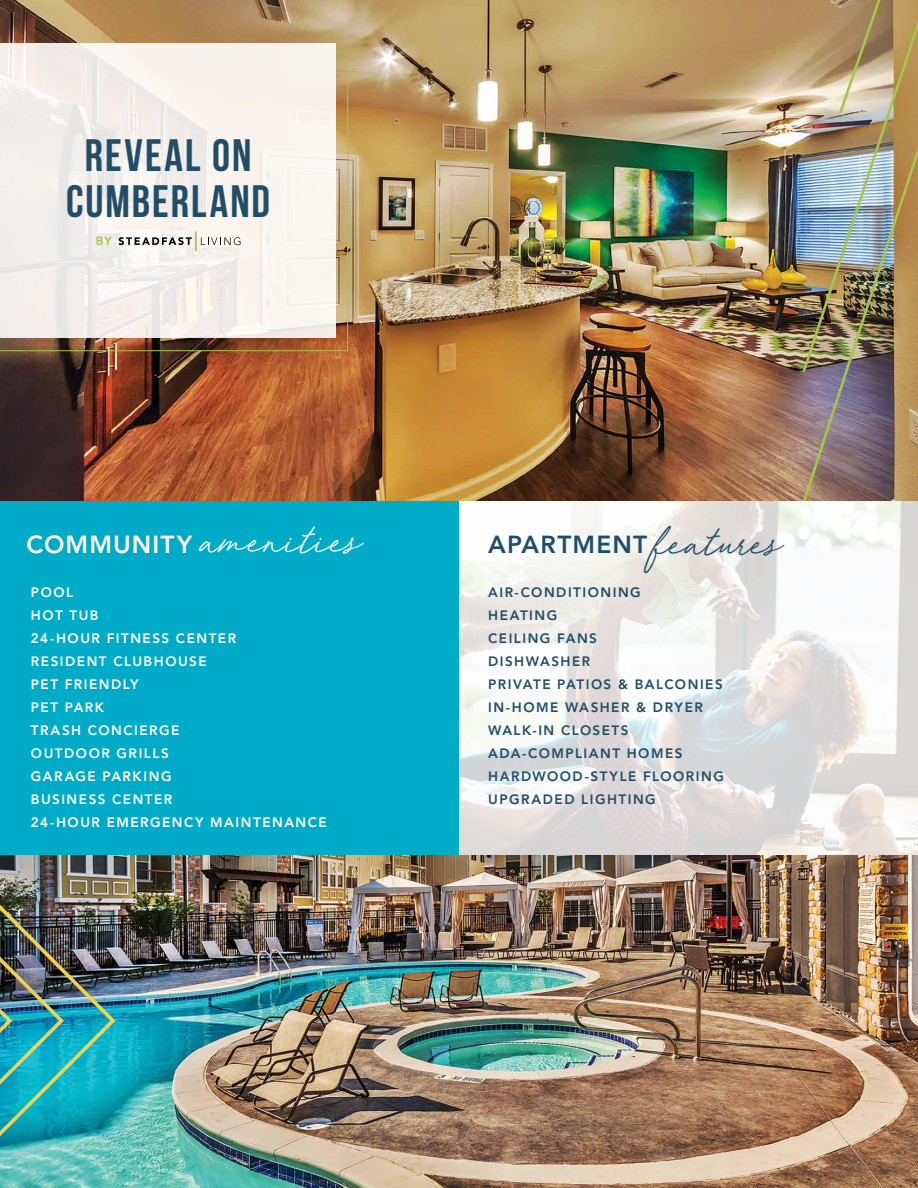
<style>
.page{position:relative;width:918px;height:1188px;background:#fff}
.page>*{position:absolute;margin:0;border:0;box-sizing:border-box;transform-origin:0 0}
.t1{font:700 45.45px/45px "Bebas Neue";letter-spacing:.045em;color:#214d66;text-align:center}
.t2{font:800 24.45px "Avenir LT Std";letter-spacing:.045em;color:#fff}
.t3{font:800 24.45px "Avenir LT Std";letter-spacing:.045em;color:#214d66}
.t4{font:800 13.5px/23px "Avenir LT Std";letter-spacing:.11em;color:#214d66}
.t5{font:800 13.5px/23px "Avenir LT Std";letter-spacing:.11em;color:#fff}
.t6{font:800 11.7px "Avenir LT Std";color:#a6c54c}
.s1{font-family:"Red Vevet";font-weight:400;font-size:37.95px}
</style>
<div class="page">
<img style="left:0;top:0;width:800px;height:501px">
<img style="left:0;top:854px;width:918px;height:334px">
<img style="left:0;top:51px;width:349px;height:301px">
<div style="left:0;top:43px;width:336px;height:294px;background:linear-gradient(to right,#efecea,#f9f5ef)"></div>
<div style="left:0;top:501px;width:459px;height:353px;background:#00abc7"></div>
<img style="left:800px;top:0;width:118px;height:501px">
<img style="left:0;top:905px;width:116px;height:231px">
<svg style="left:119px;top:231px;width:121px;height:20px"></svg>
<img style="left:459px;top:501px;width:459px;height:353px">
<h1 class="t1" style="left:66px;top:133px;width:206px">REVEAL ON<br>CUMBERLAND</h1>
<p class="t6" style="left:96px;top:234px;width:18px">BY</p>
<h2 class="t2" style="left:27px;top:530px;width:336px">COMMUNITY <span class="s1">amenities</span></h2>
<h2 class="t3" style="left:488px;top:530px;width:295px">APARTMENT <span class="s1">features</span></h2>
<p class="t5" style="left:31px;top:581px;width:297px">POOL<br>HOT TUB<br>24-HOUR FITNESS CENTER<br>RESIDENT CLUBHOUSE<br>PET FRIENDLY<br>PET PARK<br>TRASH CONCIERGE<br>OUTDOOR GRILLS<br>GARAGE PARKING<br>BUSINESS CENTER<br>24-HOUR EMERGENCY MAINTENANCE</p>
<p class="t4" style="left:488px;top:581px;width:237px">AIR-CONDITIONING<br>HEATING<br>CEILING FANS<br>DISHWASHER<br>PRIVATE PATIOS &amp; BALCONIES<br>IN-HOME WASHER &amp; DRYER<br>WALK-IN CLOSETS<br>ADA-COMPLIANT HOMES<br>HARDWOOD-STYLE FLOORING<br>UPGRADED LIGHTING</p>
</div>
